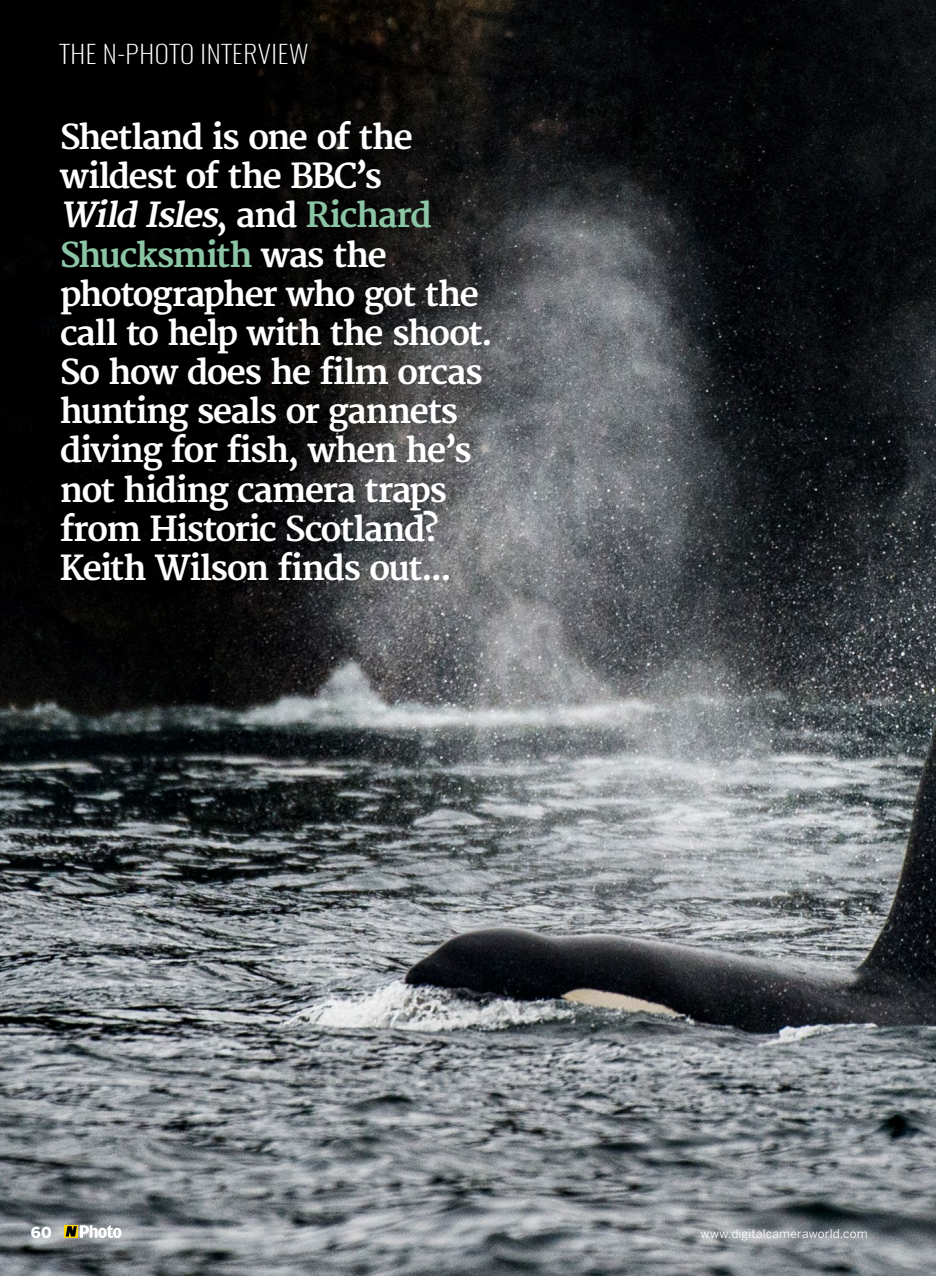
<style>
.page{position:relative;width:936px;height:1276px;background:#fff}
.page>*{position:absolute;margin:0;border:0;box-sizing:border-box;transform-origin:0 0}
.t1{font:700 33.6px/39.2px "Merriweather";letter-spacing:-.05em;color:#fff}
.t2{font:200 24.75px "Oswald";letter-spacing:.02em;color:#fff;scale:1.1 1}
.t3{font:900 15px "Benton Sans";color:#fff}
.t4{font:12px "Benton Sans";letter-spacing:.015em;color:#fff}
.s1{font-style:italic}
.s2{color:#8bc5a4}
</style>
<div class="page">
<img style="left:0;top:0;width:935px;height:1276px">
<div style="left:42px;top:103px;width:465px;height:496px;background:#000;opacity:.25"></div>
<svg style="left:65px;top:1225px;width:1px;height:12px"></svg>
<svg style="left:66px;top:1225px;width:55px;height:13px"></svg>
<p class="t2" style="left:60px;top:37px;width:228px">THE N-PHOTO INTERVIEW</p>
<p class="t1" style="left:60px;top:119px;width:435px">Shetland is one of the wildest of the BBC’s<br><span class="s1">WildIsles</span>, and <span class="s2">Richard<br>Shucksmith</span> was the photographer who got the call to help with the shoot.<br>So how does he film orcas hunting seals or gannets diving for fish, when he’s not hiding camera traps from Historic Scotland?<br>Keith Wilson finds out...</p>
<p class="t3" style="left:31px;top:1223px;width:22px">60</p>
<p class="t4" style="left:700px;top:1226px;width:169px">www.digitalcameraworld.com</p>
</div>
